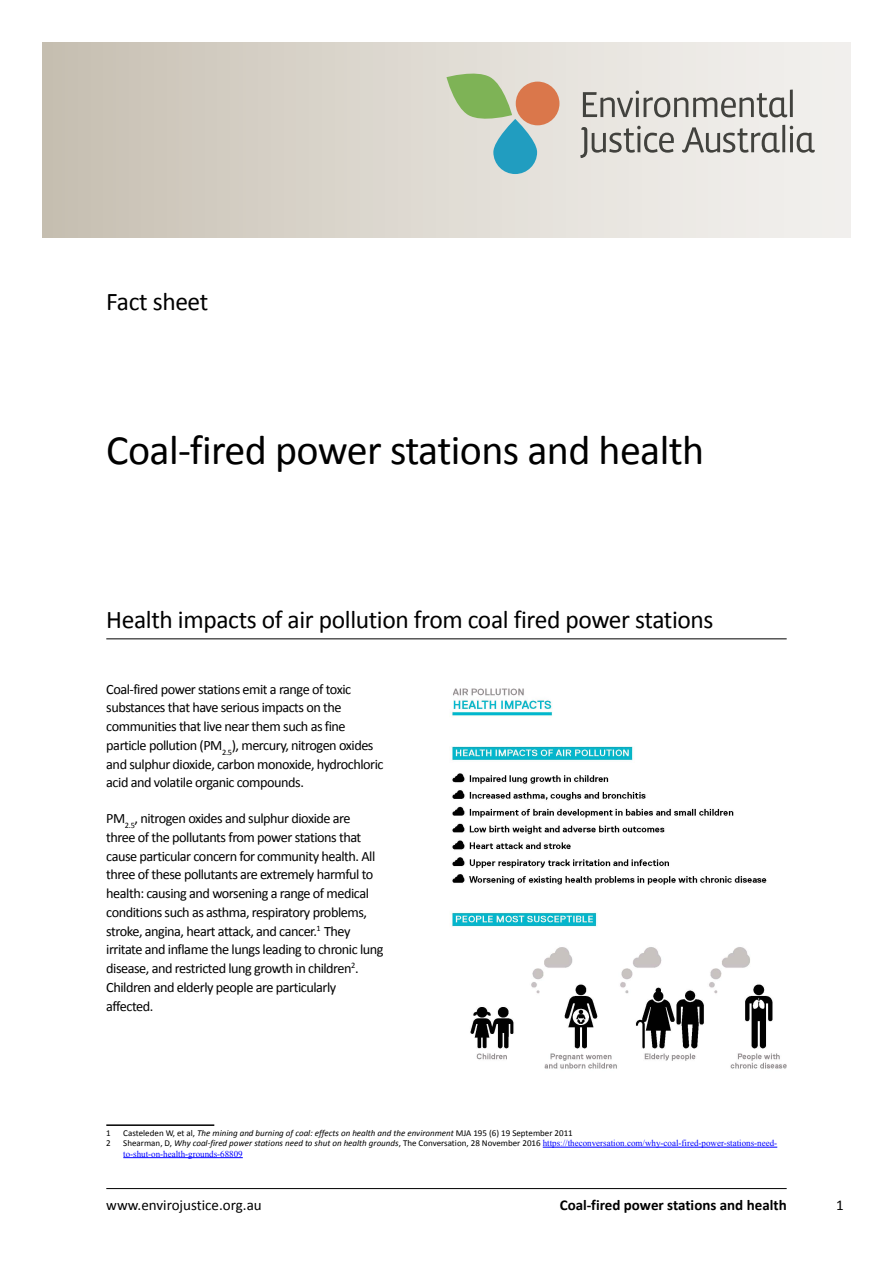
<style>
.page{position:relative;width:893px;height:1263px;background:#fff}
.page>*{position:absolute;margin:0;border:0;box-sizing:border-box;transform-origin:0 0}
.t1{font:42px "Calibri";letter-spacing:-.015em;color:#000}
.t2{font:25.5px "Calibri";letter-spacing:-.015em;color:#000}
.t3{font:700 15px "Calibri";color:#000}
.t4{font:15px "Calibri";color:#000}
.t5{font:14.25px/18.8px "Calibri";letter-spacing:-.035em;color:#000}
.t6{font:9px/10.5px "Times New Roman";color:#00f}
.t7{font:italic 9px "Calibri";color:#000}
.t8{font:9px "Calibri";color:#000}
.s1{font-style:normal}
.s2{font-family:"Calibri";color:#000}
.s3{font-family:"Calibri";font-style:italic;color:#000}
</style>
<div class="page">
<hr style="left:106px;top:1188px;width:681px;height:1px;background:#000">
<div style="left:43px;top:43px;width:807px;height:194px;background:linear-gradient(to right,#c8c1b3,#f5f3f2)"></div>
<hr style="left:106px;top:639px;width:681px;height:1px;background:#000">
<hr style="left:106px;top:1124px;width:108px;height:2px;background:#000">
<hr style="left:543px;top:1147px;width:234px;height:1px;background:#00f">
<hr style="left:123px;top:1157px;width:120px;height:1px;background:#00f">
<svg style="left:583px;top:90px;width:210px;height:27px;background:#bcbab6"></svg>
<svg style="left:580px;top:126px;width:94px;height:32px;background:#c0bdb9"></svg>
<svg style="left:682px;top:125px;width:133px;height:28px;background:#bebcb9"></svg>
<svg style="left:493px;top:119px;width:44px;height:55px;background:#44a9c4"></svg>
<svg style="left:446px;top:74px;width:66px;height:49px;background:#a1c284"></svg>
<div style="left:516px;top:82px;width:43px;height:43px;background:#da774b;border-radius:50%"></div>
<img style="left:450px;top:688px;width:337px;height:381px">
<h2 class="t2" style="left:106px;top:285px;width:104px">Fact sheet</h2>
<h1 class="t1" style="left:106px;top:424px;width:599px">Coal-fired power stations and health</h1>
<h2 class="t2" style="left:106px;top:603px;width:609px">Health impacts of air pollution from coal fired power stations</h2>
<p class="t5" style="left:106px;top:679px;width:279px">Coal-fired power stations emit a range of toxic substances that have serious impacts on the communities that live near them such as fine particle pollution (PM<sub>2.5</sub>), mercury, nitrogen oxides and sulphur dioxide, carbon monoxide, hydrochloric acid and volatile organic compounds.</p>
<p class="t5" style="left:106px;top:809px;width:279px">PM<sub>2.5</sub>, nitrogen oxides and sulphur dioxide are<br>three of the pollutants from power stations that cause particular concern for community health. All three of these pollutants are extremely harmful to health: causing and worsening a range of medical conditions such as asthma, respiratory problems, stroke, angina, heart attack, and cancer.<sup>1</sup> They irritate and inflame the lungs leading to chronic lung disease, and restricted lung growth in children<sup>2</sup>.<br>Children and elderly people are particularly affected.</p>
<p class="t8" style="left:106px;top:1127px;width:6px">1</p>
<p class="t7" style="left:123px;top:1126px;width:451px"><span class="s1">Casteleden W, et al,</span> The mining and burning of coal: effects on health and the environment <span class="s1">MJA 195 (6) 19 September 2011</span></p>
<p class="t8" style="left:106px;top:1137px;width:6px">2</p>
<p class="t6" style="left:123px;top:1138px;width:655px"><span class="s2">Shearman, D,</span> <span class="s3">Why coal-fired power stations need to shut on health grounds</span><span class="s2">, The Conversation, 28 November 2016</span> https://theconversation.com/why-coal-fired-power-stations-need&shy;to-shut-on-health-grounds-68809</p>
<p class="t4" style="left:106px;top:1196px;width:157px">www.envirojustice.org.au</p>
<p class="t3" style="left:560px;top:1196px;width:228px">Coal-fired power stations and health</p>
<p class="t4" style="left:836px;top:1196px;width:9px">1</p>
</div>
